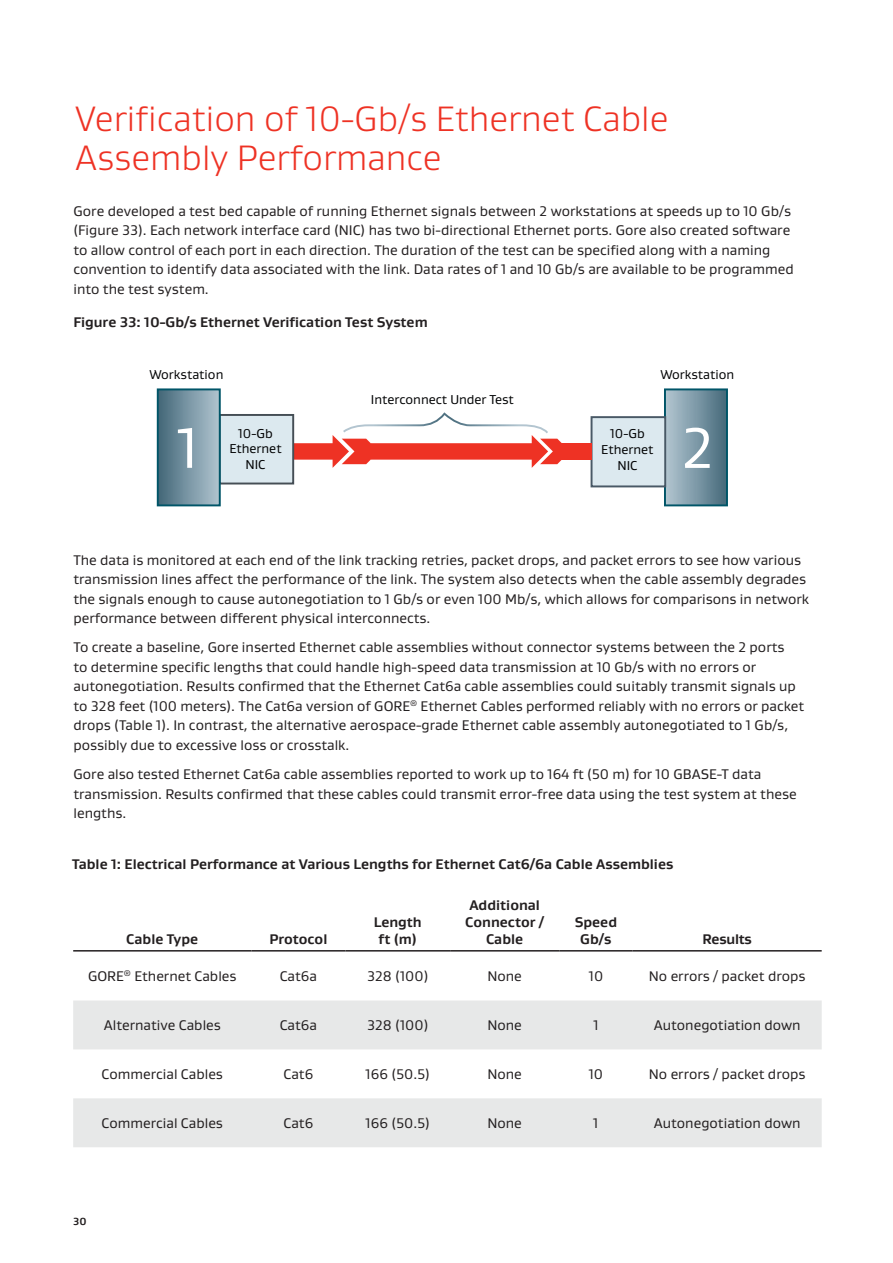
<style>
.page{position:relative;width:893px;height:1263px;background:#fff}
.page>*{position:absolute;margin:0;border:0;box-sizing:border-box;transform-origin:0 0}
.t1{font:300 36px/39px "Gore Gustan";color:#ee3224}
.t2{font:14.25px/19.5px "Gore Gustan";color:#231f20}
.t3{font:700 14.25px/17.1px "Gore Gustan";color:#231f20;text-align:center}
.t4{font:700 14.25px "Gore Gustan";letter-spacing:-.02em;color:#231f20}
.t5{font:13.2px/15.8px "Gore Gustan";color:#020304;text-align:center}
.t6{font:700 10.5px "Gore Gustan";color:#231f20}
</style>
<div class="page">
<div style="left:665px;top:389px;width:62px;height:116px;background:linear-gradient(to right,#b4c7d2,#486b7c)"></div>
<div style="left:664px;top:388px;width:64px;height:118px;border:2px solid #005568"></div>
<div style="left:591px;top:416px;width:75px;height:71px;background:#dce9ef;border:2px solid #495966"></div>
<div style="left:558px;top:443px;width:34px;height:17px;background:#ee3224"></div>
<div style="left:219px;top:414px;width:75px;height:70px;background:#dce9ef;border:2px solid #454e55"></div>
<div style="left:158px;top:389px;width:62px;height:116px;background:linear-gradient(to right,#436879,#b0c4cf)"></div>
<div style="left:157px;top:388px;width:64px;height:118px;border:2px solid #005568"></div>
<svg style="left:292px;top:412px;width:270px;height:56px"></svg>
<svg style="left:178px;top:428px;width:14px;height:40px"></svg>
<svg style="left:685px;top:428px;width:25px;height:40px"></svg>
<svg style="left:73px;top:1000px;width:749px;height:147px;fill:#e7e8e8"></svg>
<hr style="left:73px;top:950px;width:178px;height:1px;background:#231f20">
<hr style="left:251px;top:950px;width:94px;height:1px;background:#231f20">
<hr style="left:345px;top:950px;width:105px;height:1px;background:#231f20">
<hr style="left:450px;top:950px;width:109px;height:1px;background:#231f20">
<hr style="left:559px;top:950px;width:74px;height:1px;background:#231f20">
<hr style="left:633px;top:950px;width:189px;height:1px;background:#231f20">
<h1 class="t1" style="left:75px;top:99px;width:595px">Verification of 10-Gb/s Ethernet Cable<br>Assembly Performance</h1>
<p class="t2" style="left:73px;top:201px;width:722px">Gore developed a test bed capable of running Ethernet signals between 2 workstations at speeds up to 10 Gb/s (Figure 33). Each network interface card (NIC) has two bi-directional Ethernet ports. Gore also created software to allow control of each port in each direction. The duration of the test can be specified along with a naming convention to identify data associated with the link. Data rates of 1 and 10 Gb/s are available to be programmed into the test system.</p>
<p class="t3" style="left:73px;top:314px;width:356px">Figure 33: 10-Gb/s Ethernet Verification Test System</p>
<p class="t5" style="left:150px;top:366px;width:75px">Workstation</p>
<p class="t5" style="left:371px;top:391px;width:145px">Interconnect Under Test</p>
<p class="t5" style="left:660px;top:366px;width:75px">Workstation</p>
<p class="t5" style="left:229px;top:425px;width:54px">10-Gb<br>Ethernet<br>NIC</p>
<p class="t5" style="left:601px;top:425px;width:54px">10-Gb<br>Ethernet<br>NIC</p>
<p class="t2" style="left:73px;top:549px;width:737px">The data is monitored at each end of the link tracking retries, packet drops, and packet errors to see how various transmission lines affect the performance of the link. The system also detects when the cable assembly degrades the signals enough to cause autonegotiation to 1 Gb/s or even 100 Mb/s, which allows for comparisons in network performance between different physical interconnects.</p>
<p class="t2" style="left:73px;top:637px;width:732px">To create a baseline, Gore inserted Ethernet cable assemblies without connector systems between the 2 ports<br>to determine specific lengths that could handle high-speed data transmission at 10 Gb/s with no errors or autonegotiation. Results confirmed that the Ethernet Cat6a cable assemblies could suitably transmit signals up to 328 feet (100 meters). The Cat6a version of GORE<sup>®</sup> Ethernet Cables performed reliably with no errors or packet drops (Table 1). In contrast, the alternative aerospace-grade Ethernet cable assembly autonegotiated to 1 Gb/s, possibly due to excessive loss or crosstalk.</p>
<p class="t2" style="left:73px;top:764px;width:725px">Gore also tested Ethernet Cat6a cable assemblies reported to work up to 164 ft (50 m) for 10 GBASE-T data transmission. Results confirmed that these cables could transmit error-free data using the test system at these lengths.</p>
<p class="t3" style="left:72px;top:855px;width:603px">Table 1: Electrical Performance at Various Lengths for Ethernet Cat6/6a Cable Assemblies</p>
<p class="t3" style="left:126px;top:930px;width:74px">Cable Type</p>
<p class="t3" style="left:269px;top:930px;width:60px">Protocol</p>
<p class="t3" style="left:374px;top:913px;width:50px">Length ft (m)</p>
<p class="t3" style="left:465px;top:896px;width:80px">Additional<br>Connector /<br>Cable</p>
<p class="t3" style="left:575px;top:913px;width:44px">Speed<br>Gb/s</p>
<p class="t4" style="left:703px;top:930px;width:51px">Results</p>
<p class="t2" style="left:88px;top:966px;width:150px">GORE<sup>®</sup> Ethernet Cables</p>
<p class="t2" style="left:280px;top:966px;width:39px">Cat6a</p>
<p class="t2" style="left:367px;top:966px;width:63px">328 (100)</p>
<p class="t2" style="left:487px;top:966px;width:36px">None</p>
<p class="t2" style="left:589px;top:966px;width:16px">10</p>
<p class="t2" style="left:649px;top:966px;width:158px">No errors / packet drops</p>
<p class="t2" style="left:104px;top:1015px;width:119px">Alternative Cables</p>
<p class="t2" style="left:280px;top:1015px;width:39px">Cat6a</p>
<p class="t2" style="left:367px;top:1015px;width:63px">328 (100)</p>
<p class="t2" style="left:487px;top:1015px;width:36px">None</p>
<p class="t2" style="left:593px;top:1015px;width:7px">1</p>
<p class="t2" style="left:654px;top:1015px;width:148px">Autonegotiation down</p>
<p class="t2" style="left:102px;top:1064px;width:123px">Commercial Cables</p>
<p class="t2" style="left:283px;top:1064px;width:31px">Cat6</p>
<p class="t2" style="left:366px;top:1064px;width:66px">166 (50.5)</p>
<p class="t2" style="left:487px;top:1064px;width:36px">None</p>
<p class="t2" style="left:589px;top:1064px;width:16px">10</p>
<p class="t2" style="left:649px;top:1064px;width:158px">No errors / packet drops</p>
<p class="t2" style="left:102px;top:1112px;width:123px">Commercial Cables</p>
<p class="t2" style="left:283px;top:1112px;width:31px">Cat6</p>
<p class="t2" style="left:366px;top:1112px;width:66px">166 (50.5)</p>
<p class="t2" style="left:487px;top:1112px;width:36px">None</p>
<p class="t2" style="left:593px;top:1112px;width:7px">1</p>
<p class="t2" style="left:654px;top:1112px;width:148px">Autonegotiation down</p>
<p class="t6" style="left:73px;top:1215px;width:15px">30</p>
</div>
